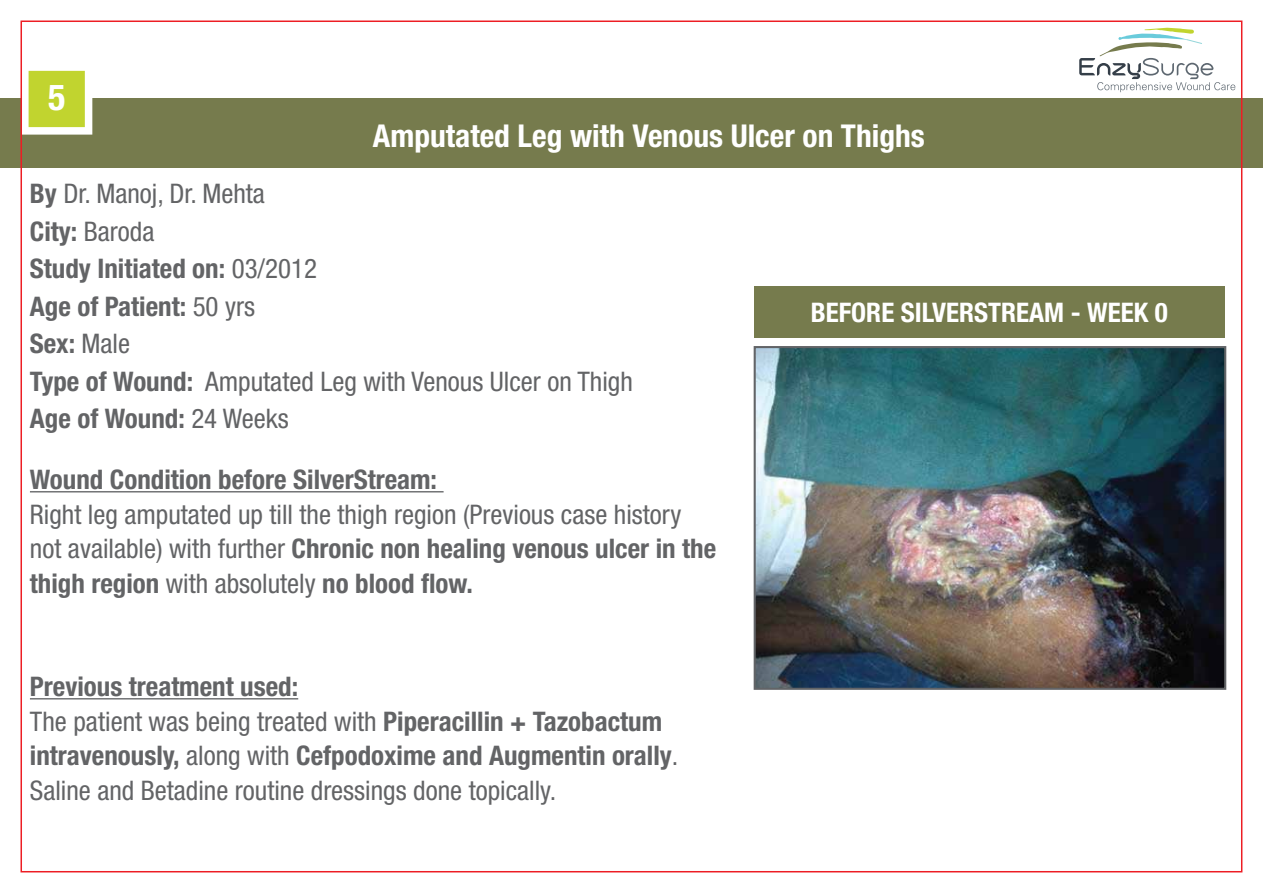
<style>
.page{position:relative;width:1263px;height:893px;background:#fff}
.page>*{position:absolute;margin:0;border:0;box-sizing:border-box;transform-origin:0 0}
.t1{font:700 condensed 36px "Helvetica Neue";color:#fff}
.t2{font:700 condensed 31.5px "Helvetica Neue";color:#fff}
.t3{font:condensed 27px/37.5px "Helvetica Neue";color:#636466}
.t4{font:700 condensed 27px/34.5px "Helvetica Neue";color:#636466}
.t5{font:700 condensed 27px "Helvetica Neue";color:#fff}
.s1{font-weight:700}
.s2{font-weight:400}
</style>
<div class="page">
<img style="left:757px;top:349px;width:466px;height:338px">
<div style="left:754px;top:346px;width:472px;height:344px;border:2px solid #626467"></div>
<div style="left:0;top:99px;width:1263px;height:69px;background:#767b4d"></div>
<hr style="left:30px;top:491px;width:414px;height:1px;background:#636466">
<hr style="left:30px;top:698px;width:268px;height:1px;background:#636466">
<div style="left:754px;top:287px;width:471px;height:51px;background:#767b4d"></div>
<svg style="left:24px;top:70px;width:68px;height:65px;background:#d1df69"></svg>
<svg style="left:1079px;top:28px;width:156px;height:64px"></svg>
<h1 class="t1" style="left:48px;top:76px;width:19px">5</h1>
<p class="t2" style="left:373px;top:117px;width:553px">Amputated Leg with Venous Ulcer on Thighs</p>
<p class="t3" style="left:30px;top:175px;width:604px"><span class="s1">By</span> Dr. Manoj, Dr. Mehta<br><span class="s1">City:</span> Baroda<br><span class="s1">Study Initiated on:</span> 03/2012<br><span class="s1">Age of Patient:</span> 50 yrs<br><span class="s1">Sex:</span> Male<br><span class="s1">Type of Wound:</span> Amputated Leg with Venous Ulcer on Thigh<br><span class="s1">Age of Wound:</span> 24 Weeks</p>
<p class="t4" style="left:30px;top:462px;width:409px">Wound Condition before SilverStream:</p>
<p class="t3" style="left:30px;top:497px;width:688px;line-height:34.5px">Right leg amputated up till the thigh region (Previous case history not available) with further <span class="s1">Chronic non healing venous ulcer in the thigh region</span> with absolutely <span class="s1">no blood flow.</span></p>
<p class="t4" style="left:30px;top:669px;width:650px">Previous treatment used:<br><span class="s2">The patient was being treated with</span> Piperacillin + Tazobactum intravenously, <span class="s2">along with</span> Cefpodoxime and Augmentin orally<span class="s2">.<br>Saline and Betadine routine dressings done topically.</span></p>
<p class="t5" style="left:811px;top:296px;width:358px">BEFORE SILVERSTREAM - WEEK 0</p>
<p class="t5" style="left:857px;top:300px;width:277px">BEFORE QURION - WEEK 0</p>
</div>
